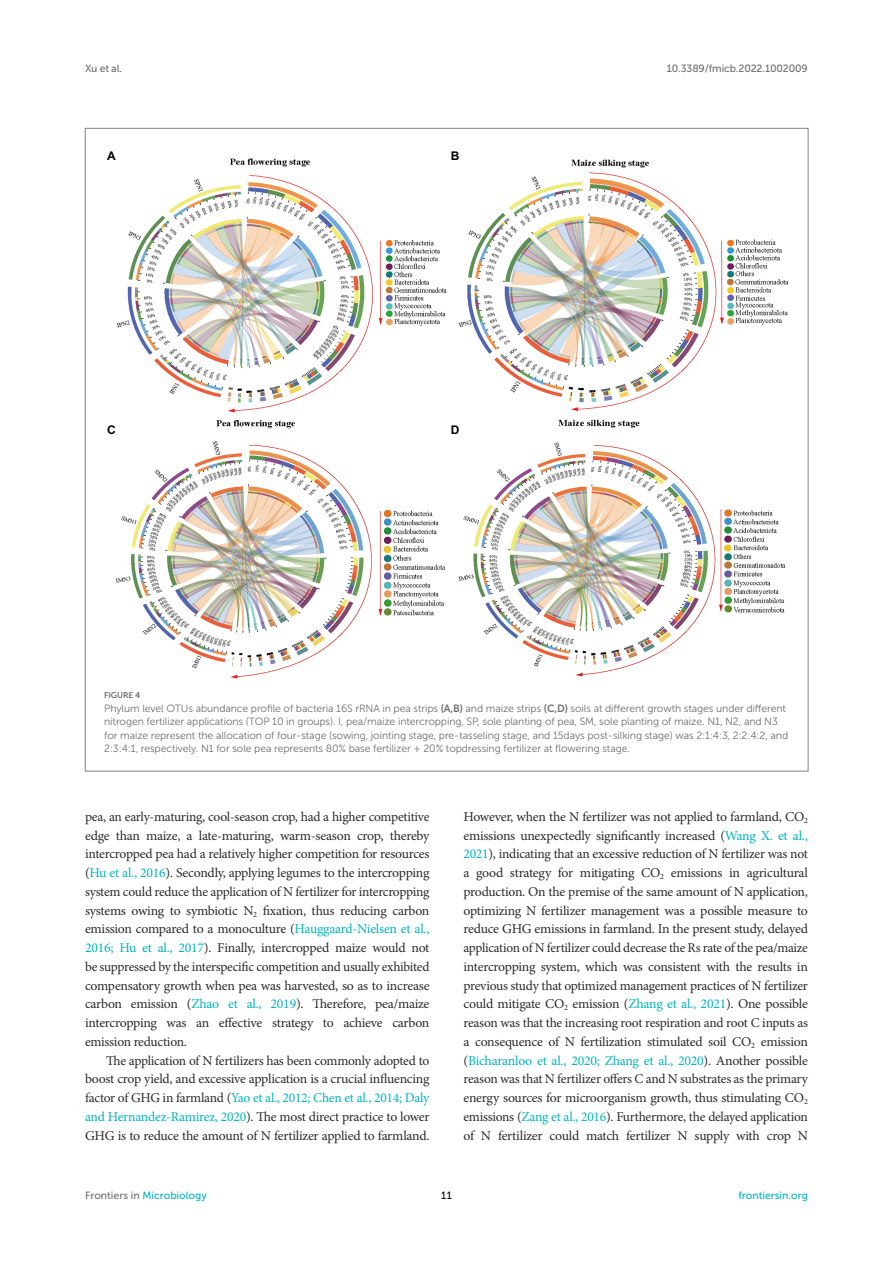
<style>
.page{position:relative;width:893px;height:1263px;background:#fff}
.page>*{position:absolute;margin:0;border:0;box-sizing:border-box;transform-origin:0 0}
.TEXT{font:13.5px/18.8px "Minion Pro";letter-spacing:-.02em;color:#2b2b2a;text-align:justify}
.TEXT_FLUSH{font:13.5px/18.8px "Minion Pro";letter-spacing:-.02em;color:#2b2b2a;text-align:justify}
.t1{font:700 12px "Arial";color:#000}
.FIG_LEG{font:10.5px/13.5px "Museo Sans 300";letter-spacing:-.01em;color:#706f70}
.t2{font:10.5px "Museo Sans 500";color:#00b4c4}
.t3{font:10.5px "Museo Sans 500";letter-spacing:-.015em;color:#706f70}
.t4{font:10.5px "Museo Sans 500";color:#000}
.FIG_HD{font:8.25px "Museo Sans 700";letter-spacing:-.01em;color:#706f70}
.s1{font-family:"Museo Sans 700"}
.s2{color:#00b4c4}
.s3{color:#706f70}
</style>
<div class="page">
<img style="left:115px;top:158px;width:674px;height:521px">
<p class="t3" style="left:85px;top:63px;width:39px">Xu et al.</p>
<p class="t3" style="left:667px;top:63px;width:142px">10.3389/fmicb.2022.1002009</p>
<p class="t1" style="left:107px;top:147px;width:10px">A</p>
<p class="t1" style="left:451px;top:147px;width:10px">B</p>
<p class="t1" style="left:107px;top:421px;width:10px">C</p>
<p class="t1" style="left:451px;top:421px;width:10px">D</p>
<p class="FIG_HD" style="left:104px;top:691px;width:37px">FIGURE 4</p>
<p class="FIG_LEG" style="left:104px;top:701px;width:686px">Phylum level OTUs abundance profile of bacteria 16S rRNA in pea strips <span class="s1">(A,B)</span> and maize strips <span class="s1">(C,D)</span> soils at different growth stages under different nitrogen fertilizer applications (TOP 10 in groups). I, pea/maize intercropping, SP, sole planting of pea, SM, sole planting of maize. N1, N2, and N3 for maize represent the allocation of four-stage (sowing, jointing stage, pre-tasseling stage, and 15 days post-silking stage) was 2:1:4:3, 2:2:4:2, and 2:3:4:1, respectively. N1 for sole pea represents 80% base fertilizer + 20% topdressing fertilizer at flowering stage.</p>
<p class="TEXT_FLUSH" style="left:85px;top:807px;width:346px">pea, an early-maturing, cool-season crop, had a higher competitive edge than maize, a late-maturing, warm-season crop, thereby intercropped pea had a relatively higher competition for resources (<span class="s2">Hu et al., 2016</span>). Secondly, applying legumes to the intercropping system could reduce the application of N fertilizer for intercropping systems owing to symbiotic N<sub>2</sub> fixation, thus reducing carbon emission compared to a monoculture (<span class="s2">Hauggaard-Nielsen et al., 2016; Hu et al., 2017</span>). Finally, intercropped maize would not be suppressed by the interspecific competition and usually exhibited compensatory growth when pea was harvested, so as to increase carbon emission (<span class="s2">Zhao et al., 2019</span>). Therefore, pea/maize intercropping was an effective strategy to achieve carbon emission reduction.</p>
<p class="TEXT" style="left:85px;top:1051px;width:346px;text-indent:21px">The application of N fertilizers has been commonly adopted to boost crop yield, and excessive application is a crucial influencing factor of GHG in farmland (<span class="s2">Yao et al., 2012; Chen et al., 2014; Daly and Hernandez-Ramirez, 2020</span>). The most direct practice to lower GHG is to reduce the amount of N fertilizer applied to farmland.</p>
<p class="TEXT" style="left:463px;top:807px;width:346px">However, when the N fertilizer was not applied to farmland, CO<sub>2 </sub>emissions unexpectedly significantly increased (<span class="s2">Wang X. et al., 2021</span>), indicating that an excessive reduction of N fertilizer was not a good strategy for mitigating CO<sub>2</sub> emissions in agricultural production. On the premise of the same amount of N application, optimizing N fertilizer management was a possible measure to reduce GHG emissions in farmland. In the present study, delayed application of N fertilizer could decrease the Rs rate of the pea/maize intercropping system, which was consistent with the results in previous study that optimized management practices of N fertilizer could mitigate CO<sub>2</sub> emission (<span class="s2">Zhang et al., 2021</span>). One possible reason was that the increasing root respiration and root C inputs as a consequence of N fertilization stimulated soil CO<sub>2</sub> emission (<span class="s2">Bicharanloo et al., 2020; Zhang et al., 2020</span>). Another possible reason was that N fertilizer offers C and N substrates as the primary energy sources for microorganism growth, thus stimulating CO<sub>2 </sub>emissions (<span class="s2">Zang et al., 2016</span>). Furthermore, the delayed application of N fertilizer could match fertilizer N supply with crop N</p>
<p class="t2" style="left:85px;top:1190px;width:123px"><span class="s3">Frontiers in</span> Microbiology</p>
<p class="t4" style="left:441px;top:1190px;width:12px">11</p>
<p class="t2" style="left:738px;top:1190px;width:71px">frontiersin.org</p>
</div>
